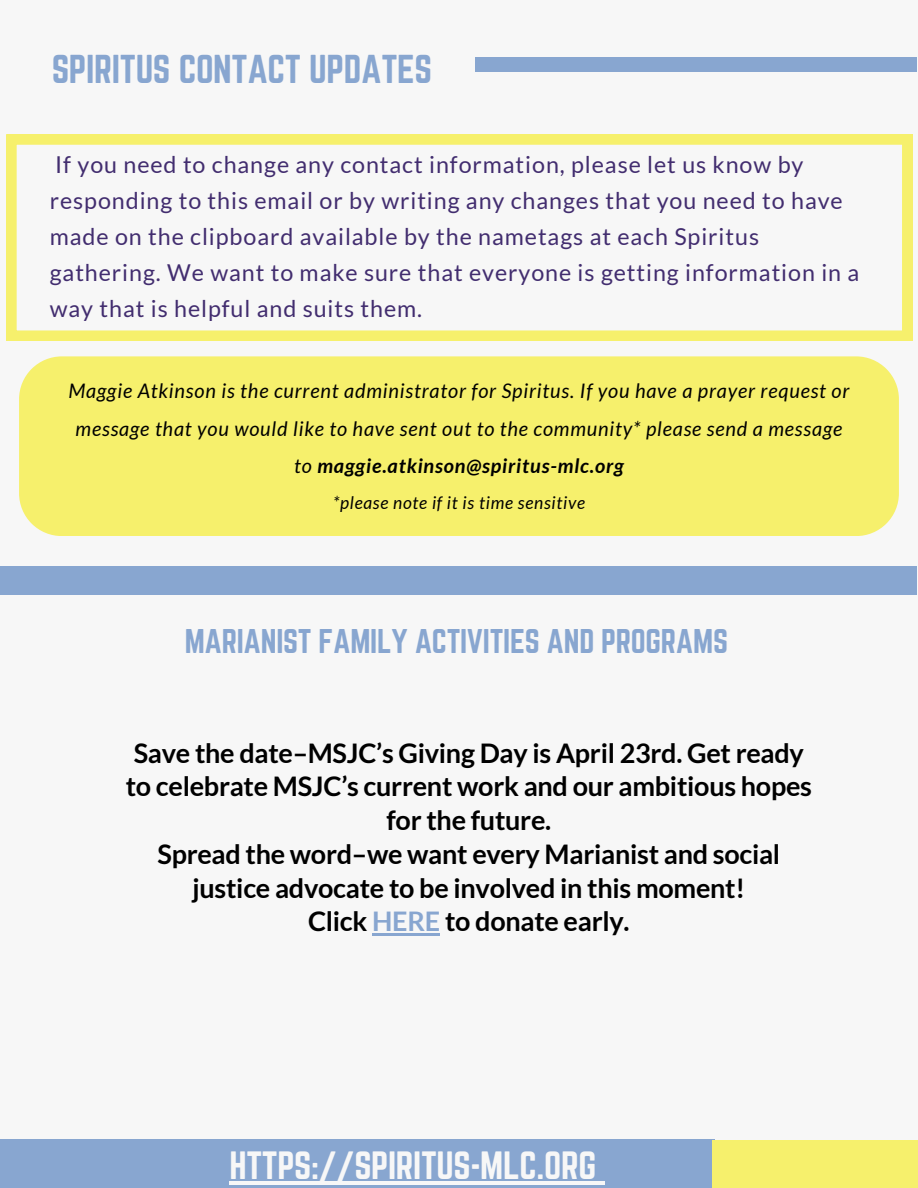
<style>
.page{position:relative;width:918px;height:1188px;background:#f7f7f7}
.page>*{position:absolute;margin:0;border:0;box-sizing:border-box;transform-origin:0 0}
.t1{font:35.25px "Norwester";letter-spacing:-.01em;color:#88a6d0}
.t2{font:34.5px "Norwester";letter-spacing:-.01em;color:#f7f7f7}
.t3{font:30px "Norwester";letter-spacing:-.01em;color:#88a6d0}
.t4{font:700 27px/33.8px "Lato";letter-spacing:-.01em;color:#000;text-align:center}
.t5{font:23.25px/36px "Lato";letter-spacing:.04em;color:#422d6f}
.t6{font:italic 19.95px/37.8px "Lato";letter-spacing:.04em;color:#000;text-align:center}
.t7{font:italic 17.4px "Lato";letter-spacing:.04em;color:#000}
.s1{font-weight:700}
.s2{color:#88a6d0}
</style>
<div class="page">
<div style="left:0;top:1140px;width:715px;height:48px;background:#88a6d0"></div>
<div style="left:712px;top:1140px;width:206px;height:48px;background:#f6f06c"></div>
<div style="left:475px;top:58px;width:442px;height:13px;background:#88a6d0"></div>
<svg style="left:7px;top:135px;width:905px;height:205px"></svg>
<hr style="left:229px;top:1181px;width:367px;height:3px;background:#f7f7f7">
<svg style="left:596px;top:1181px;width:8px;height:3px"></svg>
<div style="left:0;top:566px;width:917px;height:28px;background:#88a6d0"></div>
<div style="left:19px;top:356px;width:880px;height:180px;background:#f6f06c"></div>
<hr style="left:372px;top:934px;width:68px;height:2px;background:#88a6d0">
<h1 class="t1" style="left:52px;top:48px;width:382px">SPIRITUS CONTACT UPDATES</h1>
<p class="t5" style="left:50px;top:146px;width:811px">If you need to change any contact information, please let us know by responding to this email or by writing any changes that you need to have made on the clipboard available by the nametags at each Spiritus gathering. We want to make sure that everyone is getting information in a way that is helpful and suits them.</p>
<p class="t6" style="left:68px;top:371px;width:783px">Maggie Atkinson is the current administrator for Spiritus. If you have a prayer request or message that you would like to have sent out to the community* please send a message to <span class="s1">maggie.atkinson@spiritus-mlc.org</span></p>
<p class="t7" style="left:333px;top:492px;width:254px">*please note if it is time sensitive</p>
<p class="t3" style="left:185px;top:623px;width:545px">MARIANIST FAMILY ACTIVITIES AND PROGRAMS</p>
<p class="t4" style="left:126px;top:735px;width:688px">Save the date–MSJC’s Giving Day is April 23rd. Get ready to celebrate MSJC’s current work and our ambitious hopes for the future.<br>Spread the word–we want every Marianist and social justice advocate to be involved in this moment!<br>Click <span class="s2">HERE</span> to donate early.</p>
<h2 class="t2" style="left:229px;top:1144px;width:368px">HTTPS://SPIRITUS-MLC.ORG</h2>
</div>
